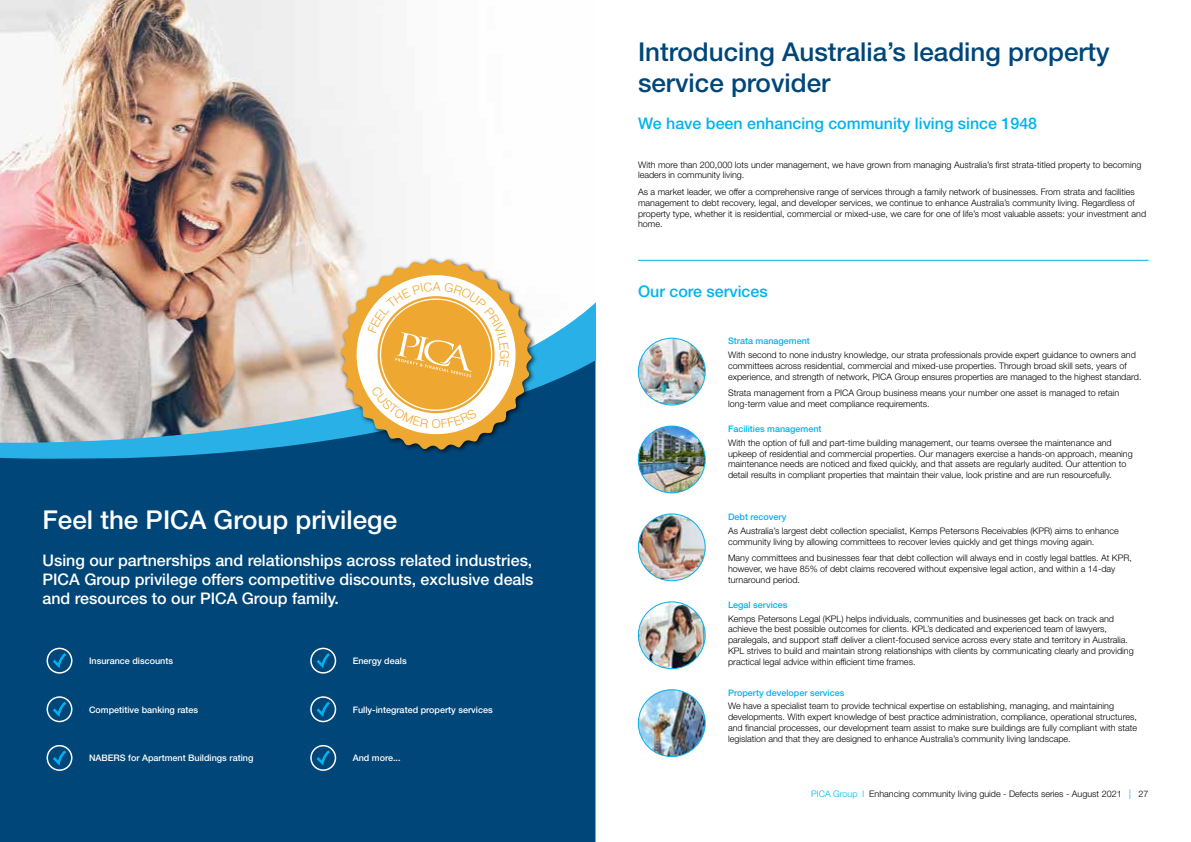
<style>
.page{position:relative;width:1191px;height:842px;background:#fff}
.page>*{position:absolute;margin:0;border:0;box-sizing:border-box;transform-origin:0 0}
.t1{font:500 26px/31.2px "Helvetica Neue LT Std";color:#004678}
.t2{font:500 26px "Helvetica Neue LT Std";color:#fff}
.t3{font:500 16px/19.2px "Helvetica Neue LT Std";color:#fff;text-align:justify}
.t4{font:500 16px "Helvetica Neue LT Std";color:#00b3f0}
.t5{font:300 12.2px "Helvetica Neue LT Std";color:#eea731}
.t6{font:300 9px/10.8px "Helvetica Neue LT Std";color:#000}
.t7{font:500 9px "Helvetica Neue LT Std";color:#fff}
.t8{font:500 9px "Helvetica Neue LT Std";color:#00b3f0}
.s1{color:#00b3f0}
.s2{font-size:13.5px;color:#00b3f0}
</style>
<div class="page">
<img style="left:0;top:0;width:383px;height:300px">
<div style="left:0;top:459px;width:595px;height:383px;background:#004678"></div>
<img style="left:0;top:300px;width:595px;height:159px">
<div style="left:338px;top:257px;width:199px;height:199px;background:#000;opacity:.75"></div>
<div style="left:47px;top:648px;width:25px;height:26px;border:2px solid #fff;border-radius:50%"></div>
<svg style="left:50px;top:650px;width:19px;height:22px"></svg>
<div style="left:310px;top:648px;width:26px;height:26px;border:2px solid #fff;border-radius:50%"></div>
<svg style="left:314px;top:650px;width:19px;height:22px"></svg>
<div style="left:47px;top:696px;width:25px;height:26px;border:2px solid #fff;border-radius:50%"></div>
<svg style="left:50px;top:699px;width:19px;height:21px"></svg>
<div style="left:310px;top:696px;width:26px;height:26px;border:2px solid #fff;border-radius:50%"></div>
<svg style="left:314px;top:699px;width:19px;height:21px"></svg>
<div style="left:47px;top:745px;width:25px;height:26px;border:2px solid #fff;border-radius:50%"></div>
<svg style="left:50px;top:748px;width:19px;height:21px"></svg>
<div style="left:310px;top:745px;width:26px;height:26px;border:2px solid #fff;border-radius:50%"></div>
<svg style="left:314px;top:748px;width:19px;height:21px"></svg>
<hr style="left:638px;top:260px;width:510px;height:1px;background:#00b3f0">
<img style="left:638px;top:338px;width:67px;height:67px;border-radius:33px">
<div style="left:638px;top:338px;width:67px;height:67px;border:1px solid #00b3f0;border-radius:50%"></div>
<img style="left:638px;top:426px;width:67px;height:67px;border-radius:33px">
<div style="left:638px;top:426px;width:67px;height:67px;border:1px solid #00b3f0;border-radius:50%"></div>
<img style="left:638px;top:514px;width:67px;height:67px">
<div style="left:638px;top:514px;width:67px;height:67px;border:1px solid #00b3f0;border-radius:50%"></div>
<img style="left:638px;top:602px;width:67px;height:67px;border-radius:33px">
<div style="left:638px;top:601px;width:67px;height:68px;border:1px solid #00b3f0;border-radius:50%"></div>
<img style="left:638px;top:690px;width:67px;height:66px;border-radius:33px">
<div style="left:638px;top:689px;width:67px;height:68px;border:1px solid #00b3f0;border-radius:50%"></div>
<svg style="left:340px;top:258px;width:192px;height:192px"></svg>
<h3 class="t5" style="left:433px;top:279px;width:9px">A</h3>
<h3 class="t5" style="left:432px;top:416px;width:11px">O</h3>
<h3 class="t5" style="left:512px;top:350px;width:11px;rotate:90deg">G</h3>
<h1 class="t2" style="left:43px;top:505px;width:356px">Feel the PICA Group privilege</h1>
<h2 class="t3" style="left:43px;top:550px;width:492px">Using our partnerships and relationships across related industries, PICA Group privilege offers competitive discounts, exclusive deals and resources to our PICA Group family.</h2>
<p class="t7" style="left:89px;top:655px;width:86px">Insurance discounts</p>
<p class="t7" style="left:353px;top:655px;width:55px">Energy deals</p>
<p class="t7" style="left:89px;top:704px;width:111px">Competitive banking rates</p>
<p class="t7" style="left:353px;top:704px;width:141px">Fully-integrated property services</p>
<p class="t7" style="left:89px;top:752px;width:166px">NABERS for Apartment Buildings rating</p>
<p class="t7" style="left:353px;top:752px;width:49px">And more...</p>
<h1 class="t1" style="left:638px;top:36px;width:473px">Introducing Australia’s leading property service provider</h1>
<h2 class="t4" style="left:638px;top:113px;width:400px">We have been enhancing community living since 1948</h2>
<p class="t6" style="left:638px;top:159px;width:505px">With more than 200,000 lots under management, we have grown from managing Australia’s first strata-titled property to becoming leaders in community living.</p>
<p class="t6" style="left:638px;top:186px;width:509px">As a market leader, we offer a comprehensive range of services through a family network of businesses. From strata and facilities management to debt recovery, legal, and developer services, we continue to enhance Australia’s community living. Regardless of property type, whether it is residential, commercial or mixed-use, we care for one of life’s most valuable assets: your investment and home.</p>
<h2 class="t4" style="left:638px;top:282px;width:131px">Our core services</h2>
<p class="t8" style="left:728px;top:336px;width:83px">Strata management</p>
<p class="t6" style="left:728px;top:349px;width:415px">With second to none industry knowledge, our strata professionals provide expert guidance to owners and committees across residential, commercial and mixed-use properties. Through broad skill sets, years of experience, and strength of network, PICA Group ensures properties are managed to the highest standard.</p>
<p class="t6" style="left:728px;top:387px;width:393px">Strata management from a PICA Group business means your number one asset is managed to retain long-term value and meet compliance requirements.</p>
<p class="t8" style="left:728px;top:424px;width:95px">Facilities management</p>
<p class="t6" style="left:728px;top:437px;width:406px">With the option of full and part-time building management, our teams oversee the maintenance and upkeep of residential and commercial properties. Our managers exercise a hands-on approach, meaning maintenance needs are noticed and fixed quickly, and that assets are regularly audited. Our attention to detail results in compliant properties that maintain their value, look pristine and are run resourcefully.</p>
<p class="t8" style="left:728px;top:511px;width:60px">Debt recovery</p>
<p class="t6" style="left:728px;top:525px;width:392px">As Australia’s largest debt collection specialist, Kemps Petersons Receivables (KPR) aims to enhance community living by allowing committees to recover levies quickly and get things moving again.</p>
<p class="t6" style="left:728px;top:552px;width:405px">Many committees and businesses fear that debt collection will always end in costly legal battles. At KPR, however, we have 85% of debt claims recovered without expensive legal action, and within a 14-day turnaround period.</p>
<p class="t8" style="left:728px;top:599px;width:61px">Legal services</p>
<p class="t6" style="left:728px;top:613px;width:407px">Kemps Petersons Legal (KPL) helps individuals, communities and businesses get back on track and achieve the best possible outcomes for clients. KPL’s dedicated and experienced team of lawyers, paralegals, and support staff deliver a client-focused service across every state and territory in Australia.<br>KPL strives to build and maintain strong relationships with clients by communicating clearly and providing practical legal advice within efficient time frames.</p>
<p class="t8" style="left:728px;top:687px;width:118px">Property developer services</p>
<p class="t6" style="left:728px;top:701px;width:411px">We have a specialist team to provide technical expertise on establishing, managing, and maintaining developments. With expert knowledge of best practice administration, compliance, operational structures, and financial processes, our development team assist to make sure buildings are fully compliant with state legislation and that they are designed to enhance Australia’s community living landscape.</p>
<p class="t6" style="left:811px;top:788px;width:339px"><span class="s1">PICA Group l</span> Enhancing community living guide - Defects series - August 2021 <span class="s2">l</span> 27</p>
</div>
